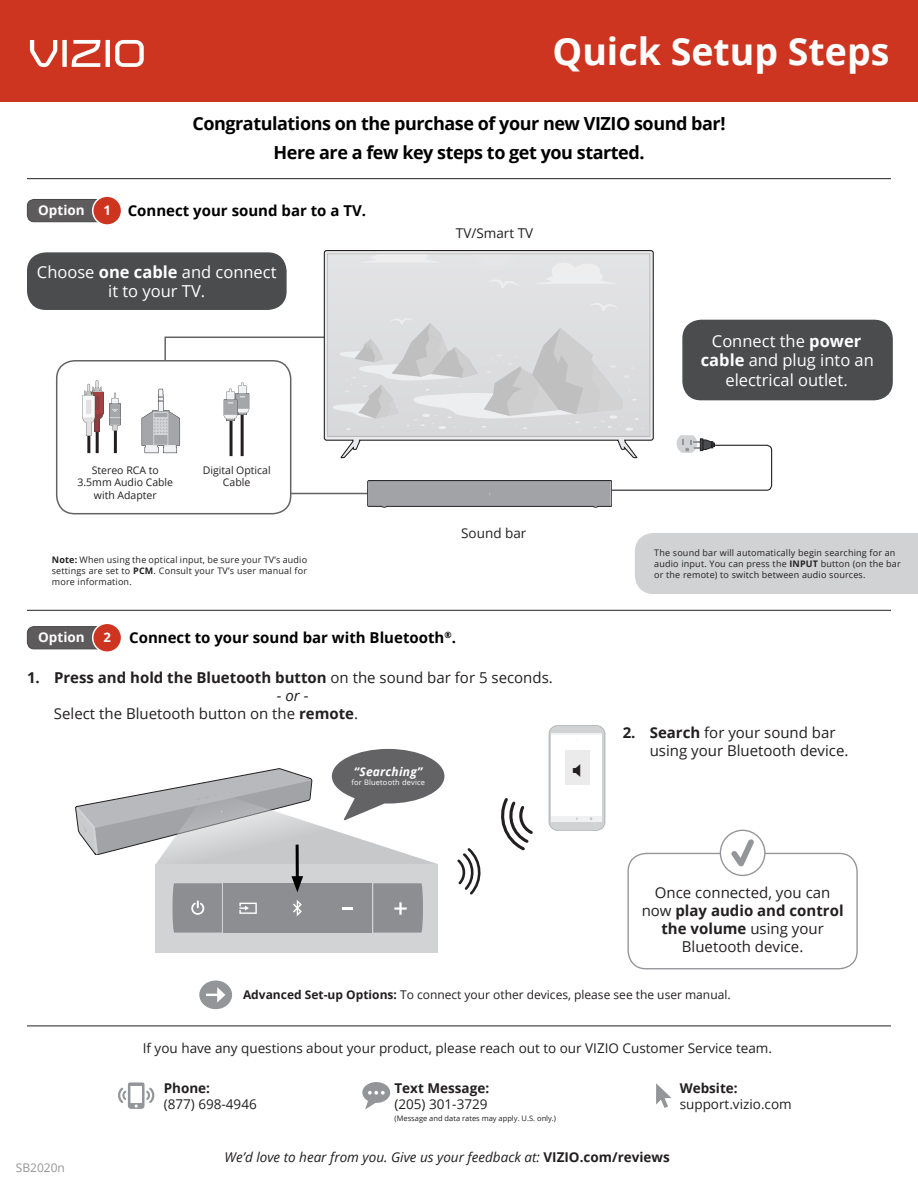
<style>
.page{position:relative;width:918px;height:1188px;background:#fff}
.page>*{position:absolute;margin:0;border:0;box-sizing:border-box;transform-origin:0 0}
.t1{font:700 37.5px "Open Sans";color:#fff}
.t2{font:700 18px "Open Sans";letter-spacing:-.025em;color:#000}
.t3{font:16.5px/19.8px "Open Sans";color:#fff;text-align:center}
.t4{font:15px/18px "Open Sans";color:#231f20}
.t5{font:700 15px "Open Sans";color:#000}
.t6{font:700 15px "Open Sans";color:#231f20}
.t7{font:italic 15px "Open Sans";color:#231f20}
.t8{font:13.5px/16.5px "Open Sans";color:#231f20}
.t9{font:italic 13.5px "Open Sans";color:#231f20}
.t10{font:700 13.5px "Open Sans";color:#fff}
.t11{font:700 13.2px "Open Sans";color:#fff}
.t12{font:12px "Open Sans";color:#231f20}
.t13{font:italic 700 12px "Open Sans";letter-spacing:.02em;color:#fff}
.t14{font:12px "Open Sans";color:#939598}
.t15{font:10.5px/12.6px "Open Sans";color:#231f20;text-align:center}
.t16{font:9px/10.8px "Open Sans";letter-spacing:.02em;color:#231f20;text-align:justify}
.t17{font:7.5px "Open Sans";color:#231f20}
.t18{font:7.5px "Open Sans";letter-spacing:.02em;color:#fff}
.s1{font-size:13.2px;color:#fff}
.s2{font-weight:700}
.s3{font-weight:400}
.s4{font-weight:700;font-style:normal}
</style>
<div class="page">
<hr style="left:27px;top:178px;width:864px;height:1px;background:#231f20">
<hr style="left:27px;top:1026px;width:864px;height:1px;background:#231f20">
<div style="left:0;top:0;width:918px;height:102px;background:#ce3521"></div>
<svg style="left:30px;top:40px;width:114px;height:28px"></svg>
<hr style="left:27px;top:610px;width:864px;height:1px;background:#231f20">
<svg style="left:118px;top:1082px;width:37px;height:27px"></svg>
<svg style="left:656px;top:1083px;width:15px;height:25px"></svg>
<div style="left:27px;top:199px;width:82px;height:23px;background:#5e5b5c;border-radius:7px"></div>
<div style="left:27px;top:199px;width:82px;height:23px;border:1px solid #000;border-radius:7px"></div>
<div style="left:93px;top:196px;width:29px;height:29px;background:#ce3521;border-radius:50%"></div>
<div style="left:92px;top:195px;width:30px;height:31px;border:2px solid #fff;border-radius:50%"></div>
<div style="left:28px;top:253px;width:258px;height:56px;background:#4b4c4d;border-radius:18px"></div>
<div style="left:27px;top:252px;width:260px;height:58px;border:2px solid #4b4c4d;border-radius:18px"></div>
<svg style="left:323px;top:250px;width:331px;height:68px;background:#adacad"></svg>
<div style="left:327px;top:254px;width:323px;height:182px;background:#e1e1e3"></div>
<svg style="left:546px;top:263px;width:63px;height:20px"></svg>
<svg style="left:368px;top:256px;width:67px;height:6px"></svg>
<svg style="left:592px;top:303px;width:23px;height:7px"></svg>
<svg style="left:491px;top:280px;width:26px;height:8px"></svg>
<div style="left:56px;top:360px;width:235px;height:154px;border:2px solid #636366;border-radius:18px"></div>
<hr style="left:87px;top:434px;width:3px;height:19px;background:#231f20">
<hr style="left:96px;top:431px;width:3px;height:22px;background:#231f20">
<hr style="left:114px;top:431px;width:3px;height:22px;background:#231f20">
<svg style="left:82px;top:380px;width:21px;height:56px"></svg>
<svg style="left:109px;top:393px;width:12px;height:37px"></svg>
<div style="left:683px;top:320px;width:209px;height:80px;background:#4b4c4d;border-radius:18px"></div>
<div style="left:682px;top:320px;width:211px;height:80px;border:2px solid #4b4c4d;border-radius:18px"></div>
<div style="left:635px;top:533px;width:283px;height:61px;background:#d1d2d4"></div>
<div style="left:199px;top:981px;width:33px;height:28px;background:#939598;border-radius:50%"></div>
<svg style="left:206px;top:987px;width:19px;height:16px"></svg>
<svg style="left:457px;top:848px;width:24px;height:47px"></svg>
<div style="left:27px;top:627px;width:82px;height:22px;background:#5e5b5c;border-radius:7px"></div>
<div style="left:27px;top:626px;width:82px;height:23px;border:1px solid #000;border-radius:7px"></div>
<div style="left:93px;top:623px;width:29px;height:29px;background:#ce3521;border-radius:50%"></div>
<div style="left:92px;top:623px;width:30px;height:30px;border:2px solid #fff;border-radius:50%"></div>
<svg style="left:501px;top:798px;width:32px;height:53px"></svg>
<div style="left:627px;top:853px;width:231px;height:116px;border:1px solid #939598;border-radius:18px"></div>
<div style="left:720px;top:830px;width:45px;height:45px;background:#fff;border-radius:50%"></div>
<div style="left:720px;top:830px;width:46px;height:46px;border:1px solid #939598;border-radius:50%"></div>
<svg style="left:731px;top:839px;width:23px;height:27px"></svg>
<svg style="left:76px;top:749px;width:368px;height:204px"></svg>
<div style="left:348px;top:759px;width:80px;height:34px;background:#636366"></div>
<svg style="left:142px;top:318px;width:631px;height:189px"></svg>
<div style="left:548px;top:725px;width:58px;height:106px;border:2px solid #d1d2d4;border-radius:8px"></div>
<svg style="left:362px;top:1082px;width:28px;height:27px"></svg>
<svg style="left:549px;top:726px;width:56px;height:104px"></svg>
<h1 class="t1" style="left:553px;top:25px;width:338px">Quick Setup Steps</h1>
<p class="t2" style="left:192px;top:111px;width:535px">Congratulations on the purchase of your new VIZIO sound bar!</p>
<p class="t2" style="left:274px;top:139px;width:372px">Here are a few key steps to get you started.</p>
<h2 class="t10" style="left:38px;top:201px;width:48px">Option</h2>
<h2 class="t5" style="left:103px;top:200px;width:264px"><span class="s1">1</span> Connect your sound bar to a TV.</h2>
<p class="t3" style="left:37px;top:261px;width:241px">Choose <span class="s2">one cable</span> and connect it to your TV.</p>
<p class="t15" style="left:77px;top:463px;width:97px">Stereo RCA to<br>3.5mm Audio Cable with Adapter</p>
<p class="t15" style="left:203px;top:463px;width:69px">Digital Optical<br>Cable</p>
<p class="t8" style="left:456px;top:224px;width:79px">TV/Smart TV</p>
<p class="t8" style="left:461px;top:525px;width:67px">Sound bar</p>
<p class="t3" style="left:701px;top:330px;width:175px">Connect the <span class="s2">power cable</span> and plug into an electrical outlet.</p>
<p class="t16" style="left:52px;top:554px;width:257px"><span class="s2">Note:</span> When using the optical input, be sure your TV’s audio settings are set to <span class="s2">PCM</span>. Consult your TV’s user manual for more information.</p>
<p class="t16" style="left:654px;top:547px;width:248px;text-align:left">The sound bar will automatically begin searching for an audio input. You can press the <span class="s2">INPUT</span> button (on the bar or the remote) to switch between audio sources.</p>
<h2 class="t10" style="left:38px;top:628px;width:48px">Option</h2>
<h2 class="t11" style="left:103px;top:628px;width:9px">2</h2>
<h2 class="t5" style="left:129px;top:627px;width:328px">Connect to your sound bar with Bluetooth<sup>®</sup>.</h2>
<p class="t6" style="left:27px;top:667px;width:14px">1.</p>
<p class="t6" style="left:54px;top:667px;width:500px">Press and hold the Bluetooth button <span class="s3">on the sound bar for 5 seconds.</span></p>
<p class="t7" style="left:277px;top:685px;width:33px">- or -</p>
<p class="t4" style="left:54px;top:704px;width:306px">Select the Bluetooth button on the <span class="s2">remote</span>.</p>
<p class="t13" style="left:354px;top:763px;width:70px">“Searching”</p>
<p class="t18" style="left:351px;top:777px;width:75px">for Bluetooth device</p>
<p class="t6" style="left:623px;top:722px;width:14px">2.</p>
<p class="t4" style="left:650px;top:723px;width:200px"><span class="s2">Search</span> for your sound bar using your Bluetooth device.</p>
<p class="t4" style="left:642px;top:883px;width:203px;text-align:center">Once connected, you can now <span class="s2">play audio and control the volume</span> using your<br>Bluetooth device.</p>
<p class="t14" style="left:16px;top:1159px;width:51px">SB2020n</p>
<p class="t12" style="left:243px;top:987px;width:489px"><span class="s2">Advanced Set-up Options:</span> To connect your other devices, please see the user manual.</p>
<p class="t8" style="left:143px;top:1039px;width:631px">If you have any questions about your product, please reach out to our VIZIO Customer Service team.</p>
<p class="t8" style="left:680px;top:1079px;width:114px"><span class="s2">Website: </span>support.vizio.com</p>
<p class="t9" style="left:225px;top:1148px;width:447px">We’d love to hear from you. Give us your feedback at: <span class="s4">VIZIO.com/reviews</span></p>
<p class="t8" style="left:164px;top:1079px;width:95px"><span class="s2">Phone:<br></span>(877) 698-4946</p>
<p class="t8" style="left:394px;top:1079px;width:96px"><span class="s2">Text Message: </span>(205) 301-3729</p>
<p class="t17" style="left:394px;top:1113px;width:163px">(Message and data rates may apply. U.S. only.)</p>
</div>
